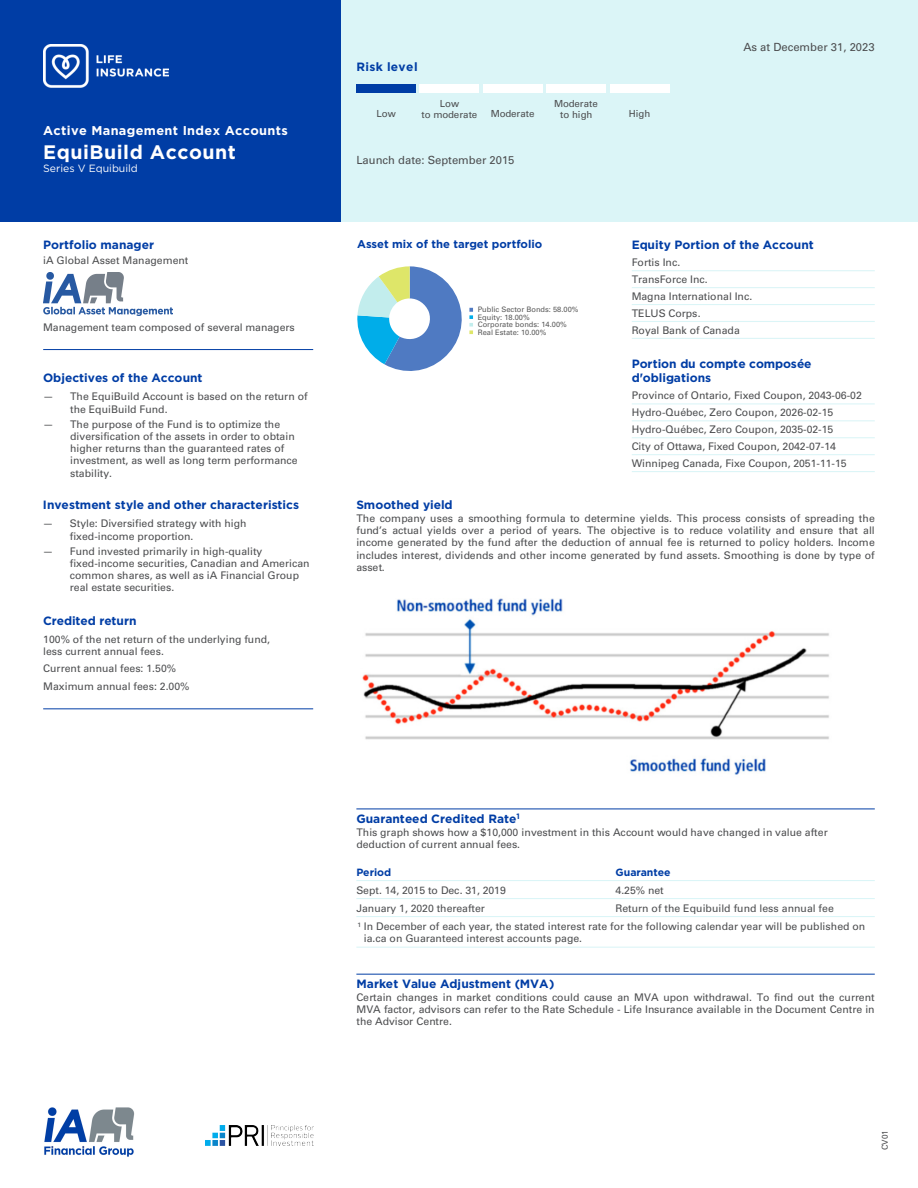
<style>
.page{position:relative;width:918px;height:1188px;background:#fff}
.page>*{position:absolute;margin:0;border:0;box-sizing:border-box;transform-origin:0 0}
.t1{font:700 19.5px "Gotham Bold";color:#fff}
.t2{font:700 12.75px "Gotham Bold";color:#fff}
.t3{font:12px/14.4px "Gotham Bold";color:#003da5}
.t4{font:700 12px "Gotham Bold";color:#003da5}
.t5{font:11.25px "Univers LT Pro 55";color:#4c4d4f}
.Advanced_Pie_Chart_Comp_Actif_2{font:700 11.25px "Gotham";color:#003da5}
.t6{font:10.5px/12.3px "Univers LT Pro 55";color:#4c4d4f}
.t7{font:10.5px "Gotham Book";color:#fff}
.t8{font:10.5px "Gotham Bold";letter-spacing:-.005em;color:#003da5}
.t9{font:9.75px/11.6px "Univers LT Pro 55";color:#4c4d4f;text-align:center}
.t10{font:8.25px "Univers LT Pro 55";color:#4c4d4f}
.Advanced_Pie_Chart_Comp_Actif_2-2{font:7.5px/7.5px "Univers LT Pro 55";color:#595959}
</style>
<div class="page">
<div style="left:340px;top:0;width:578px;height:54px;background:#dbf5f7"></div>
<div style="left:340px;top:54px;width:578px;height:95px;background:#dbf5f7"></div>
<div style="left:356px;top:84px;width:60px;height:9px;background:#003da5"></div>
<div style="left:420px;top:84px;width:59px;height:9px;background:#fff"></div>
<div style="left:483px;top:84px;width:60px;height:9px;background:#fff"></div>
<div style="left:546px;top:84px;width:60px;height:9px;background:#fff"></div>
<div style="left:610px;top:84px;width:59px;height:9px;background:#fff"></div>
<div style="left:340px;top:149px;width:578px;height:72px;background:#dbf5f7"></div>
<div style="left:0;top:0;width:340px;height:92px;background:#003da5"></div>
<img style="left:43px;top:45px;width:125px;height:43px">
<div style="left:0;top:92px;width:340px;height:113px;background:#003da5"></div>
<div style="left:0;top:205px;width:340px;height:16px;background:#003da5"></div>
<hr style="left:43px;top:349px;width:270px;height:1px;background:#003da5">
<img style="left:44px;top:1107px;width:91px;height:50px">
<img style="left:205px;top:1125px;width:108px;height:21px">
<svg style="left:357px;top:266px;width:116px;height:105px"></svg>
<img style="left:362px;top:598px;width:467px;height:177px">
<hr style="left:356px;top:809px;width:519px;height:1px;background:#003da5">
<hr style="left:356px;top:880px;width:519px;height:1px;background:#dbf5f7">
<hr style="left:356px;top:898px;width:519px;height:1px;background:#dbf5f7">
<hr style="left:356px;top:916px;width:519px;height:1px;background:#dbf5f7">
<hr style="left:356px;top:947px;width:519px;height:1px;background:#dbf5f7">
<hr style="left:356px;top:974px;width:519px;height:1px;background:#003da5">
<hr style="left:43px;top:709px;width:270px;height:1px;background:#003da5">
<hr style="left:632px;top:270px;width:243px;height:1px;background:#dbf5f7">
<hr style="left:632px;top:287px;width:243px;height:1px;background:#dbf5f7">
<hr style="left:632px;top:304px;width:243px;height:1px;background:#dbf5f7">
<hr style="left:632px;top:321px;width:243px;height:1px;background:#dbf5f7">
<hr style="left:632px;top:338px;width:243px;height:1px;background:#dbf5f7">
<hr style="left:632px;top:403px;width:243px;height:1px;background:#dbf5f7">
<hr style="left:632px;top:420px;width:243px;height:1px;background:#dbf5f7">
<hr style="left:632px;top:437px;width:243px;height:1px;background:#dbf5f7">
<hr style="left:632px;top:454px;width:243px;height:1px;background:#dbf5f7">
<hr style="left:632px;top:471px;width:243px;height:1px;background:#dbf5f7">
<img style="left:43px;top:272px;width:130px;height:43px">
<p class="t2" style="left:43px;top:122px;width:246px">Active Management Index Accounts</p>
<p class="t1" style="left:43px;top:140px;width:195px">EquiBuild Account</p>
<p class="t7" style="left:43px;top:162px;width:96px">Series V Equibuild</p>
<h2 class="t3" style="left:43px;top:237px;width:112px">Portfolio manager</h2>
<p class="t6" style="left:43px;top:254px;width:147px">iA Global Asset Management</p>
<p class="t6" style="left:43px;top:321px;width:253px">Management team composed of several managers</p>
<h2 class="t3" style="left:43px;top:371px;width:161px">Objectives of the Account</h2>
<p class="t6" style="left:70px;top:391px;width:239px;text-indent:-27px">— The EquiBuild Account is based on the return of the EquiBuild Fund.</p>
<p class="t6" style="left:70px;top:418px;width:229px;text-indent:-27px">— The purpose of the Fund is to optimize the diversification of the assets in order to obtain higher returns than the guaranteed rates of investment, as well as long term performance stability.</p>
<h2 class="t3" style="left:43px;top:498px;width:258px">Investment style and other characteristics</h2>
<p class="t6" style="left:70px;top:518px;width:178px;text-indent:-27px">— Style: Diversified strategy with high fixed-income proportion.</p>
<p class="t6" style="left:70px;top:545px;width:241px;text-indent:-27px">— Fund invested primarily in high-quality fixed-income securities, Canadian and American common shares, as well as iA Financial Group real estate securities.</p>
<h2 class="t3" style="left:43px;top:613px;width:95px">Credited return</h2>
<p class="t6" style="left:43px;top:633px;width:228px">100% of the net return of the underlying fund, less current annual fees.</p>
<p class="t6" style="left:43px;top:660px;width:148px;line-height:17.7px">Current annual fees: 1.50%<br>Maximum annual fees: 2.00%</p>
<h2 class="t4" style="left:356px;top:59px;width:63px">Risk level</h2>
<p class="t9" style="left:377px;top:108px;width:21px">Low</p>
<p class="t9" style="left:422px;top:98px;width:57px">Low<br>to moderate</p>
<p class="t9" style="left:491px;top:108px;width:45px">Moderate</p>
<p class="t9" style="left:554px;top:98px;width:45px">Moderate to high</p>
<p class="t9" style="left:629px;top:108px;width:23px">High</p>
<p class="t5" style="left:356px;top:154px;width:160px">Launch date: September 2015</p>
<p class="t5" style="left:743px;top:40px;width:133px">As at December 31, 2023</p>
<p class="Advanced_Pie_Chart_Comp_Actif_2" style="left:357px;top:238px;width:187px">Asset mix of the target portfolio</p>
<p class="Advanced_Pie_Chart_Comp_Actif_2-2" style="left:478px;top:306px;width:102px">Public Sector Bonds: 58.00%<br>Equity: 18.00%<br>Corporate bonds: 14.00%<br>Real Estate: 10.00%</p>
<h2 class="t3" style="left:632px;top:237px;width:184px">Equity Portion of the Account</h2>
<p class="t6" style="left:632px;top:256px;width:50px">Fortis Inc.</p>
<p class="t6" style="left:632px;top:273px;width:77px">TransForce Inc.</p>
<p class="t6" style="left:632px;top:290px;width:122px">Magna International Inc.</p>
<p class="t6" style="left:632px;top:307px;width:70px">TELUS Corps.</p>
<p class="t6" style="left:632px;top:324px;width:110px">Royal Bank of Canada</p>
<h2 class="t3" style="left:632px;top:356px;width:181px">Portion du compte composée d'obligations</h2>
<p class="t6" style="left:632px;top:389px;width:232px">Province of Ontario, Fixed Coupon, 2043-06-02</p>
<p class="t6" style="left:632px;top:406px;width:203px">Hydro-Québec, Zero Coupon, 2026-02-15</p>
<p class="t6" style="left:632px;top:423px;width:203px">Hydro-Québec, Zero Coupon, 2035-02-15</p>
<p class="t6" style="left:632px;top:440px;width:206px">City of Ottawa, Fixed Coupon, 2042-07-14</p>
<p class="t6" style="left:632px;top:457px;width:216px">Winnipeg Canada, Fixe Coupon, 2051-11-15</p>
<h2 class="t3" style="left:356px;top:498px;width:98px">Smoothed yield</h2>
<p class="t6" style="left:356px;top:512px;width:520px;text-align:justify">The company uses a smoothing formula to determine yields. This process consists of spreading the fund’s actual yields over a period of years. The objective is to reduce volatility and ensure that all income generated by the fund after the deduction of annual fee is returned to policy holders. Income includes interest, dividends and other income generated by fund assets. Smoothing is done by type of asset.</p>
<h2 class="t3" style="left:356px;top:811px;width:165px">Guaranteed Credited Rate<sup>1</sup></h2>
<p class="t6" style="left:356px;top:826px;width:473px">This graph shows how a $10,000 investment in this Account would have changed in value after deduction of current annual fees.</p>
<p class="t8" style="left:356px;top:865px;width:36px">Period</p>
<p class="t8" style="left:616px;top:865px;width:57px">Guarantee</p>
<p class="t6" style="left:356px;top:884px;width:151px">Sept. 14, 2015 to Dec. 31, 2019</p>
<p class="t6" style="left:616px;top:884px;width:50px">4.25% net</p>
<p class="t6" style="left:356px;top:902px;width:130px">January 1, 2020 thereafter</p>
<p class="t6" style="left:616px;top:902px;width:220px">Return of the Equibuild fund less annual fee</p>
<p class="t6" style="left:364px;top:920px;width:503px;text-indent:-6px">¹ In December of each year, the stated interest rate for the following calendar year will be published on ia.ca on Guaranteed interest accounts page.</p>
<p class="t3" style="left:356px;top:977px;width:199px">Market Value Adjustment (MVA)</p>
<p class="t6" style="left:356px;top:991px;width:520px;text-align:justify">Certain changes in market conditions could cause an MVA upon withdrawal. To find out the current MVA factor, advisors can refer to the Rate Schedule - Life Insurance available in the Document Centre in the Advisor Centre.</p>
<p class="t10" style="left:880px;top:1150px;width:22px;rotate:-90deg">CV01</p>
</div>
